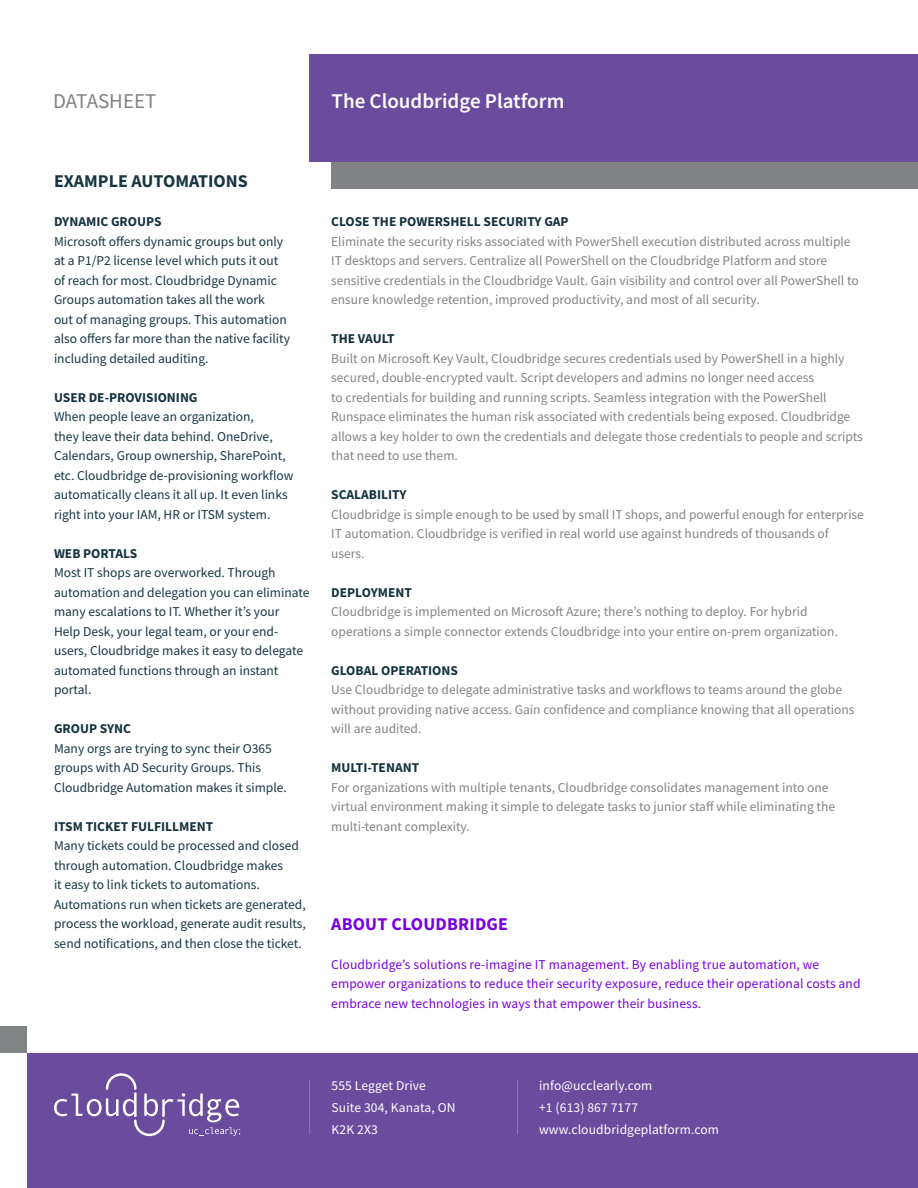
<style>
.page{position:relative;width:918px;height:1188px;background:#fff}
.page>*{position:absolute;margin:0;border:0;box-sizing:border-box;transform-origin:0 0}
.Short_Title{font:600 21px "Source Sans Pro";color:#fff}
.Short_Title-2{font:21px "Source Sans Pro";color:#808285}
.t1{font:700 18px "Source Sans Pro";color:#183642}
.t2{font:700 18px "Source Sans Pro";letter-spacing:.01em;color:#7800e3}
.t3{font:13.5px/19.5px "Source Sans Pro";color:#818485}
.t4{font:13.5px/19.5px "Source Sans Pro";color:#183642}
.t5{font:13.5px/19.5px "Source Sans Pro";letter-spacing:.01em;color:#7800e3}
.t6{font:700 13.5px "Source Sans Pro";color:#15333f}
.t7{font:13.5px "Source Sans Pro";letter-spacing:.01em;color:#fff}
</style>
<div class="page">
<div style="left:331px;top:81px;width:587px;height:108px;background:#808285"></div>
<div style="left:27px;top:1053px;width:891px;height:135px;background:#6a4c9f"></div>
<div style="left:310px;top:54px;width:608px;height:108px;background:#6a4c9f"></div>
<svg style="left:54px;top:1073px;width:186px;height:64px"></svg>
<div style="left:0;top:1026px;width:27px;height:27px;background:#818485"></div>
<hr style="left:309px;top:1080px;width:1px;height:54px;background:#818485">
<hr style="left:517px;top:1080px;width:1px;height:54px;background:#818485">
<p class="Short_Title-2" style="left:53px;top:88px;width:105px">DATASHEET</p>
<p class="Short_Title" style="left:332px;top:87px;width:234px">The Cloudbridge Platform</p>
<p class="t1" style="left:54px;top:169px;width:195px">EXAMPLE AUTOMATIONS</p>
<p class="t6" style="left:54px;top:212px;width:109px">DYNAMIC GROUPS</p>
<p class="t4" style="left:54px;top:231px;width:238px">Microsoft offers dynamic groups but only at a P1/P2 license level which puts it out of reach for most. Cloudbridge Dynamic Groups automation takes all the work<br>out of managing groups. This automation also offers far more than the native facility including detailed auditing.</p>
<p class="t6" style="left:54px;top:388px;width:145px">USER DE-PROVISIONING</p>
<p class="t4" style="left:54px;top:407px;width:241px">When people leave an organization,<br>they leave their data behind. OneDrive, Calendars, Group ownership, SharePoint, etc. Cloudbridge de-provisioning workflow automatically cleans it all up. It even links right into your IAM, HR or ITSM system.</p>
<p class="t6" style="left:54px;top:544px;width:85px">WEB PORTALS</p>
<p class="t4" style="left:54px;top:563px;width:257px">Most IT shops are overworked. Through automation and delegation you can eliminate many escalations to IT. Whether it’s your<br>Help Desk, your legal team, or your end&shy;users, Cloudbridge makes it easy to delegate automated functions through an instant portal.</p>
<p class="t6" style="left:54px;top:719px;width:79px">GROUP SYNC</p>
<p class="t4" style="left:54px;top:738px;width:234px">Many orgs are trying to sync their O365 groups with AD Security Groups. This<br>Cloudbridge Automation makes it simple.</p>
<p class="t6" style="left:54px;top:817px;width:161px">ITSM TICKET FULFILLMENT</p>
<p class="t4" style="left:54px;top:836px;width:253px">Many tickets could be processed and closed through automation. Cloudbridge makes<br>it easy to link tickets to automations.<br>Automations run when tickets are generated, process the workload, generate audit results, send notifications, and then close the ticket.</p>
<p class="t6" style="left:331px;top:213px;width:239px">CLOSE THE POWERSHELL SECURITY GAP</p>
<p class="t3" style="left:331px;top:231px;width:529px">Eliminate the security risks associated with PowerShell execution distributed across multiple IT desktops and servers. Centralize all PowerShell on the Cloudbridge Platform and store sensitive credentials in the Cloudbridge Vault. Gain visibility and control over all PowerShell to ensure knowledge retention, improved productivity, and most of all security.</p>
<p class="t6" style="left:331px;top:330px;width:65px">THE VAULT</p>
<p class="t3" style="left:331px;top:348px;width:533px">Built on Microsoft Key Vault, Cloudbridge secures credentials used by PowerShell in a highly secured, double-encrypted vault. Script developers and admins no longer need access<br>to credentials for building and running scripts. Seamless integration with the PowerShell Runspace eliminates the human risk associated with credentials being exposed. Cloudbridge allows a key holder to own the credentials and delegate those credentials to people and scripts that need to use them.</p>
<p class="t6" style="left:331px;top:486px;width:77px">SCALABILITY</p>
<p class="t3" style="left:331px;top:504px;width:534px">Cloudbridge is simple enough to be used by small IT shops, and powerful enough for enterprise<br>IT automation. Cloudbridge is verified in real world use against hundreds of thousands of users.</p>
<p class="t6" style="left:331px;top:583px;width:82px">DEPLOYMENT</p>
<p class="t3" style="left:331px;top:602px;width:508px">Cloudbridge is implemented on Microsoft Azure; there’s nothing to deploy. For hybrid operations a simple connector extends Cloudbridge into your entire on-prem organization.</p>
<p class="t6" style="left:331px;top:661px;width:128px">GLOBAL OPERATIONS</p>
<p class="t3" style="left:331px;top:680px;width:525px">Use Cloudbridge to delegate administrative tasks and workflows to teams around the globe without providing native access. Gain confidence and compliance knowing that all operations will are audited.</p>
<p class="t6" style="left:331px;top:759px;width:90px">MULTI-TENANT</p>
<p class="t3" style="left:331px;top:777px;width:505px">For organizations with multiple tenants, Cloudbridge consolidates management into one virtual environment making it simple to delegate tasks to junior staff while eliminating the multi-tenant complexity.</p>
<p class="t2" style="left:331px;top:911px;width:178px">ABOUT CLOUDBRIDGE</p>
<p class="t5" style="left:331px;top:954px;width:531px">Cloudbridge’s solutions re-imagine IT management. By enabling true automation, we empower organizations to reduce their security exposure, reduce their operational costs and embrace new technologies in ways that empower their business.</p>
<p class="t7" style="left:332px;top:1077px;width:96px">555 Legget Drive</p>
<p class="t7" style="left:332px;top:1099px;width:125px">Suite 304, Kanata, ON</p>
<p class="t7" style="left:332px;top:1121px;width:48px">K2K 2X3</p>
<p class="t7" style="left:539px;top:1077px;width:115px">info@ucclearly.com</p>
<p class="t7" style="left:539px;top:1099px;width:100px">+1 (613) 867 7177</p>
<p class="t7" style="left:539px;top:1121px;width:181px">www.cloudbridgeplatform.com</p>
</div>
